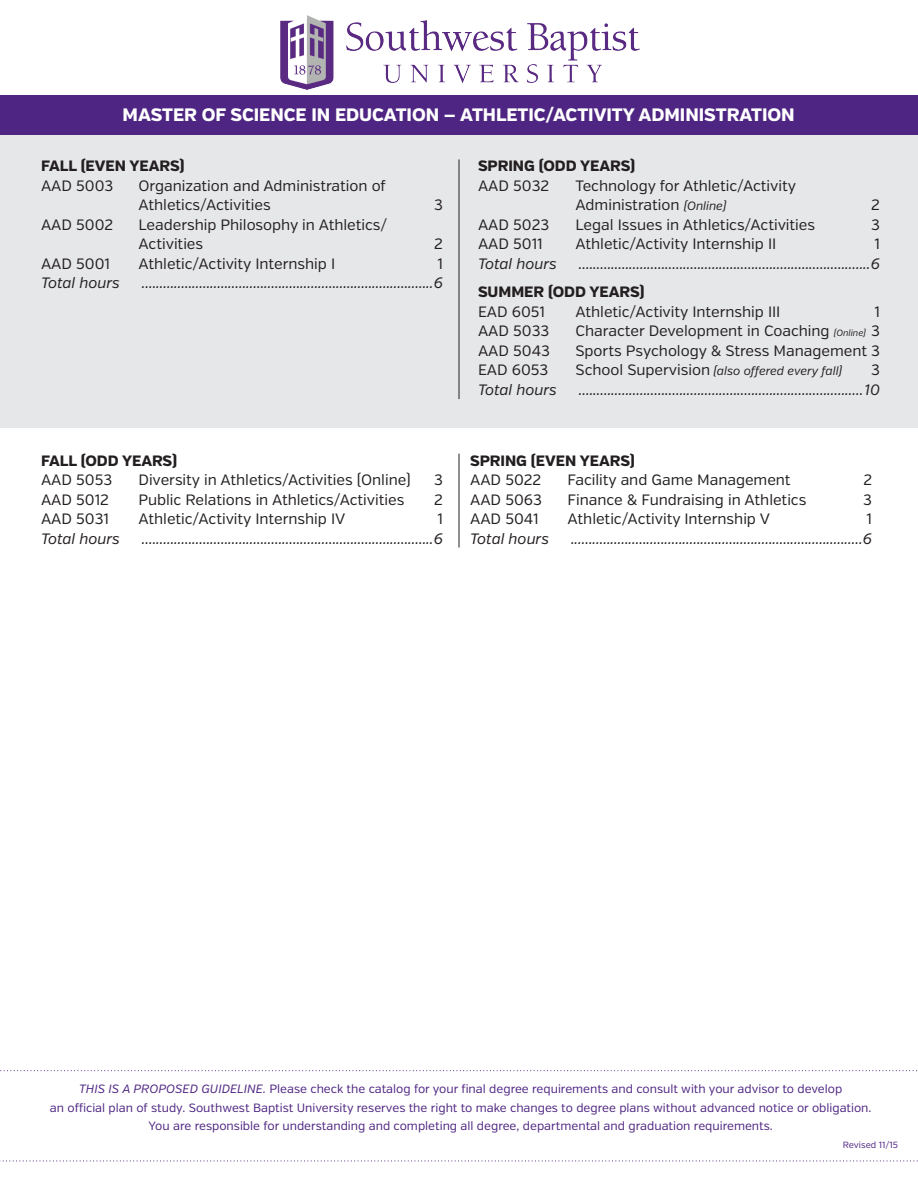
<style>
.page{position:relative;width:918px;height:1188px;background:#fff}
.page>*{position:absolute;margin:0;border:0;box-sizing:border-box;transform-origin:0 0}
.t1{font:800 18px "Verb";letter-spacing:-.005em;color:#fff}
.Course_Info{font:15px/19.5px "Verb";letter-spacing:-.005em;color:#231f20}
.Total_hours{font:italic 15px "Verb";letter-spacing:-.005em;color:#231f20}
.Semester_name{font:800 15px "Verb";letter-spacing:-.005em;color:#231f20}
.t2{font:12px/18.3px "Verb";color:#4e2582;text-align:center}
.Course_Info-2{font:italic 12px "Verb";letter-spacing:-.005em;color:#231f20}
.t3{font:9px "Verb";color:#4e2582}
.s1{font-style:italic;font-size:12px}
.s2{font-style:italic;font-size:9px}
.s3{font-style:normal;font-size:15px}
.s4{font-style:italic}
</style>
<div class="page">
<div style="left:0;top:96px;width:918px;height:41px;background:#4e2582"></div>
<svg style="left:0;top:1160px;width:918px;height:1px"></svg>
<svg style="left:0;top:1070px;width:917px;height:1px"></svg>
<img style="left:281px;top:16px;width:359px;height:73px">
<div style="left:1px;top:135px;width:917px;height:293px;background:#e6e7e9"></div>
<hr style="left:459px;top:159px;width:1px;height:240px;background:#231f20">
<hr style="left:459px;top:454px;width:1px;height:94px;background:#231f20">
<p class="t1" style="left:123px;top:104px;width:674px">MASTER OF SCIENCE IN EDUCATION — ATHLETIC/ACTIVITY ADMINISTRATION</p>
<p class="Semester_name" style="left:41px;top:157px;width:145px">FALL (EVEN YEARS)</p>
<p class="Course_Info" style="left:41px;top:176px;width:74px">AAD 5003</p>
<p class="Course_Info" style="left:139px;top:176px;width:249px">Organization and Administration of<br>Athletics/Activities</p>
<p class="Semester_name" style="left:478px;top:157px;width:159px">SPRING (ODD YEARS)</p>
<p class="Course_Info" style="left:478px;top:176px;width:73px">AAD 5032</p>
<p class="Course_Info" style="left:576px;top:176px;width:222px">Technology for Athletic/Activity<br>Administration <span class="s1">(Online)</span></p>
<p class="Course_Info" style="left:434px;top:196px;width:10px">3</p>
<p class="Course_Info" style="left:871px;top:196px;width:10px">2</p>
<p class="Course_Info" style="left:41px;top:215px;width:74px">AAD 5002</p>
<p class="Course_Info" style="left:139px;top:215px;width:250px">Leadership Philosophy in Athletics/<br>Activities</p>
<p class="Course_Info" style="left:434px;top:235px;width:10px">2</p>
<p class="Course_Info" style="left:41px;top:254px;width:71px">AAD 5001</p>
<p class="Course_Info" style="left:139px;top:254px;width:198px">Athletic/Activity Internship I</p>
<p class="Course_Info" style="left:438px;top:254px;width:7px">1</p>
<p class="Total_hours" style="left:41px;top:274px;width:80px">Total hours</p>
<p class="Total_hours" style="left:142px;top:274px;width:303px">.................................................................................6</p>
<p class="Semester_name" style="left:41px;top:451px;width:138px">FALL (ODD YEARS)</p>
<p class="Course_Info" style="left:41px;top:470px;width:73px">AAD 5053</p>
<p class="Course_Info" style="left:139px;top:470px;width:274px">Diversity in Athletics/Activities (Online)</p>
<p class="Course_Info" style="left:434px;top:470px;width:10px">3</p>
<p class="Course_Info" style="left:41px;top:490px;width:69px">AAD 5012</p>
<p class="Course_Info" style="left:139px;top:490px;width:267px">Public Relations in Athletics/Activities</p>
<p class="Course_Info" style="left:434px;top:490px;width:10px">2</p>
<p class="Course_Info" style="left:41px;top:509px;width:70px">AAD 5031</p>
<p class="Course_Info" style="left:139px;top:509px;width:208px">Athletic/Activity Internship IV</p>
<p class="Course_Info" style="left:438px;top:509px;width:7px">1</p>
<p class="Total_hours" style="left:41px;top:529px;width:80px">Total hours</p>
<p class="Total_hours" style="left:142px;top:529px;width:303px">.................................................................................6</p>
<p class="Course_Info" style="left:478px;top:215px;width:73px">AAD 5023</p>
<p class="Course_Info" style="left:576px;top:215px;width:241px">Legal Issues in Athletics/Activities</p>
<p class="Course_Info" style="left:871px;top:215px;width:10px">3</p>
<p class="Course_Info" style="left:478px;top:235px;width:66px">AAD 5011</p>
<p class="Course_Info" style="left:576px;top:235px;width:202px">Athletic/Activity Internship II</p>
<p class="Course_Info" style="left:874px;top:235px;width:7px">1</p>
<p class="Total_hours" style="left:478px;top:255px;width:80px">Total hours</p>
<p class="Total_hours" style="left:579px;top:255px;width:303px">.................................................................................6</p>
<p class="Semester_name" style="left:478px;top:283px;width:168px">SUMMER (ODD YEARS)</p>
<p class="Course_Info" style="left:478px;top:302px;width:69px">EAD 6051</p>
<p class="Course_Info" style="left:576px;top:302px;width:206px">Athletic/Activity Internship III</p>
<p class="Course_Info" style="left:874px;top:302px;width:7px">1</p>
<p class="Course_Info" style="left:478px;top:322px;width:73px">AAD 5033</p>
<p class="Course_Info" style="left:576px;top:322px;width:306px">Character Development in Coaching <span class="s2">(Online)</span> 3</p>
<p class="Course_Info" style="left:478px;top:341px;width:73px">AAD 5043</p>
<p class="Course_Info" style="left:576px;top:341px;width:306px">Sports Psychology &amp; Stress Management 3</p>
<p class="Course_Info" style="left:478px;top:361px;width:72px">EAD 6053</p>
<p class="Course_Info-2" style="left:576px;top:364px;width:268px"><span class="s3">School Supervision</span> (also offered every fall)</p>
<p class="Course_Info" style="left:871px;top:361px;width:10px">3</p>
<p class="Total_hours" style="left:478px;top:381px;width:80px">Total hours</p>
<p class="Total_hours" style="left:579px;top:381px;width:303px">...............................................................................10</p>
<p class="Semester_name" style="left:470px;top:451px;width:166px">SPRING (EVEN YEARS)</p>
<p class="Course_Info" style="left:470px;top:470px;width:73px">AAD 5022</p>
<p class="Course_Info" style="left:568px;top:470px;width:225px">Facility and Game Management</p>
<p class="Course_Info" style="left:863px;top:470px;width:10px">2</p>
<p class="Course_Info" style="left:470px;top:490px;width:73px">AAD 5063</p>
<p class="Course_Info" style="left:568px;top:490px;width:240px">Finance &amp; Fundraising in Athletics</p>
<p class="Course_Info" style="left:863px;top:490px;width:10px">3</p>
<p class="Course_Info" style="left:470px;top:509px;width:70px">AAD 5041</p>
<p class="Course_Info" style="left:568px;top:509px;width:204px">Athletic/Activity Internship V</p>
<p class="Course_Info" style="left:867px;top:509px;width:7px">1</p>
<p class="Total_hours" style="left:470px;top:529px;width:80px">Total hours</p>
<p class="Total_hours" style="left:571px;top:529px;width:303px">.................................................................................6</p>
<p class="t2" style="left:50px;top:1080px;width:823px"><span class="s4">THIS IS A PROPOSED GUIDELINE.</span> Please check the catalog for your final degree requirements and consult with your advisor to develop<br>an official plan of study. Southwest Baptist University reserves the right to make changes to degree plans without advanced notice or obligation.<br>You are responsible for understanding and completing all degree, departmental and graduation requirements.</p>
<p class="t3" style="left:843px;top:1140px;width:57px">Revised 11/15</p>
</div>
